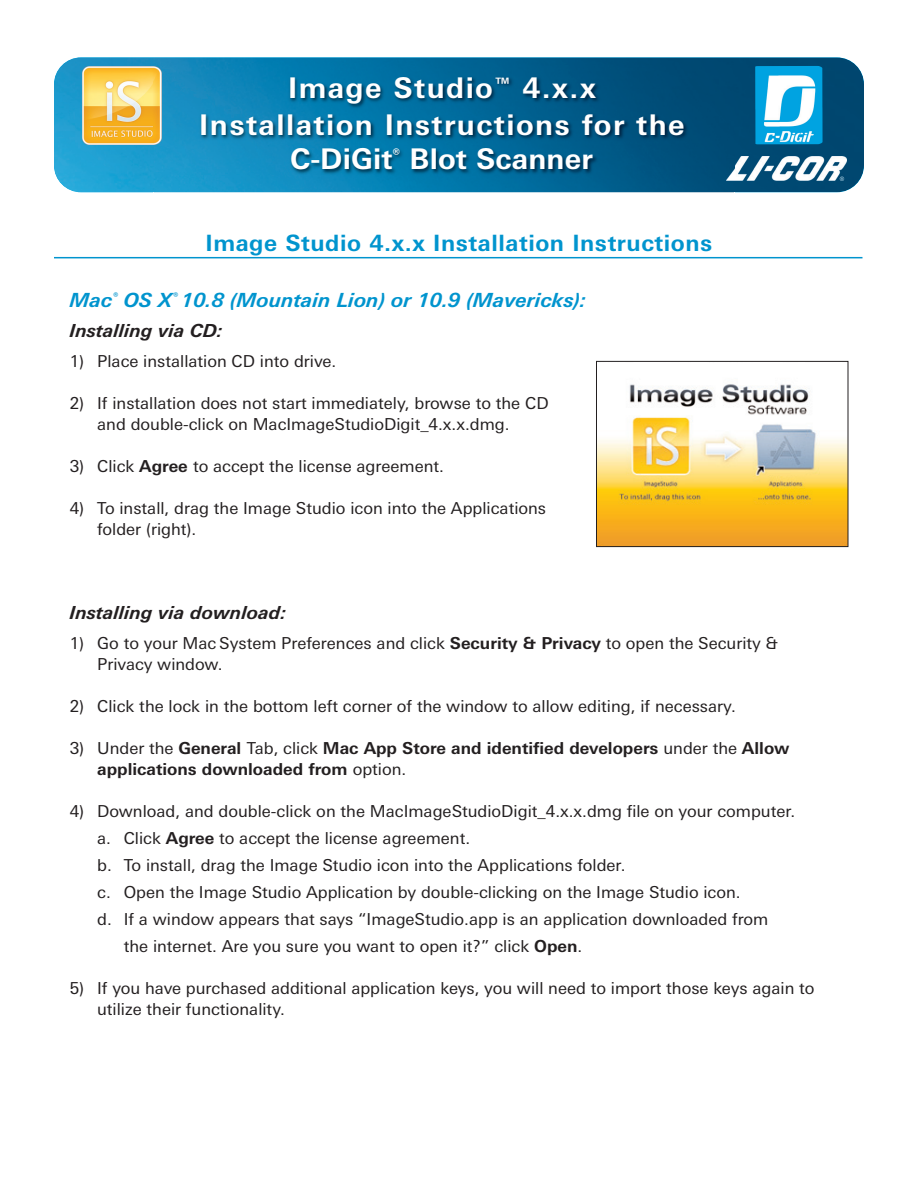
<style>
.page{position:relative;width:918px;height:1188px;background:#fff}
.page>*{position:absolute;margin:0;border:0;box-sizing:border-box;transform-origin:0 0}
.t1{font:700 28.5px/36.9px "Univers Next Pro";letter-spacing:.05em;color:#fff;text-align:center}
.t2{font:700 28.5px "Univers Next Pro";letter-spacing:.005em;color:#fff}
.t3{font:700 22.5px "Univers Next Pro";letter-spacing:.025em;color:#0094ce}
.t4{font:italic 700 19.5px "Univers Next Pro";color:#0094ce}
.t5{font:italic 700 18px "Univers Next Pro";color:#231f20}
.t6{font:16.5px/21px "Univers Next Pro";color:#231f20}
.t7{font:700 16.5px/21px "Univers Next Pro";color:#231f20}
.s1{font-weight:700}
.s2{font-weight:400}
</style>
<div class="page">
<img style="left:54px;top:57px;width:810px;height:135px;border-radius:27px">
<img style="left:734px;top:156px;width:113px;height:24px">
<img style="left:154px;top:62px;width:580px;height:131px">
<img style="left:755px;top:66px;width:67px;height:78px">
<img style="left:83px;top:66px;width:78px;height:78px">
<hr style="left:54px;top:257px;width:808px;height:1px;background:#0094ce">
<img style="left:598px;top:384px;width:248px;height:161px">
<div style="left:596px;top:361px;width:252px;height:186px;border:1px solid #231f20"></div>
<h1 class="t1" style="left:199px;top:72px;width:487px">Image Studio<sup>™</sup> 4.x.x<br>Installation Instructions for the</h1>
<h1 class="t2" style="left:290px;top:149px;width:304px">C-DiGit<sup>®</sup> Blot Scanner</h1>
<h2 class="t3" style="left:206px;top:235px;width:508px">Image Studio 4.x.x Installation Instructions</h2>
<p class="t4" style="left:70px;top:293px;width:518px">Mac<sup>®</sup> OS X<sup>®</sup> 10.8 (Mountain Lion) or 10.9 (Mavericks):</p>
<p class="t5" style="left:70px;top:324px;width:155px">Installing via CD:</p>
<p class="t6" style="left:70px;top:352px;width:268px">1) Place installation CD into drive.</p>
<p class="t6" style="left:97px;top:394px;width:453px;text-indent:-27px">2) If installation does not start immediately, browse to the CD and double-click on MacImageStudioDigit_4.x.x.dmg.</p>
<p class="t6" style="left:70px;top:457px;width:376px">3) Click <span class="s1">Agree</span> to accept the license agreement.</p>
<p class="t6" style="left:97px;top:499px;width:450px;text-indent:-27px">4) To install, drag the Image Studio icon into the Applications folder (right).</p>
<p class="t5" style="left:70px;top:606px;width:218px">Installing via download:</p>
<p class="t6" style="left:97px;top:634px;width:682px;text-indent:-27px">1) Go to your Mac System Preferences and click <span class="s1">Security &amp; Privacy</span> to open the Security &amp;<br>Privacy window.</p>
<p class="t6" style="left:70px;top:697px;width:668px">2) Click the lock in the bottom left corner of the window to allow editing, if necessary.</p>
<p class="t7" style="left:97px;top:739px;width:694px;text-indent:-27px"><span class="s2">3) Under the</span> General <span class="s2">Tab, click</span> Mac App Store and identified developers <span class="s2">under the</span> Allow applications downloaded from <span class="s2">option.</span></p>
<p class="t6" style="left:70px;top:802px;width:727px">4) Download, and double-click on the MacImageStudioDigit_4.x.x.dmg file on your computer.</p>
<p class="t6" style="left:97px;top:829px;width:374px">a. Click <span class="s1">Agree</span> to accept the license agreement.</p>
<p class="t6" style="left:97px;top:856px;width:530px">b. To install, drag the Image Studio icon into the Applications folder.</p>
<p class="t6" style="left:97px;top:883px;width:645px">c. Open the Image Studio Application by double-clicking on the Image Studio icon.</p>
<p class="t6" style="left:97px;top:910px;width:673px">d. If a window appears that says “ImageStudio.app is an application downloaded from</p>
<p class="t6" style="left:124px;top:937px;width:460px">the internet. Are you sure you want to open it?” click <span class="s1">Open</span>.</p>
<p class="t6" style="left:97px;top:979px;width:719px;text-indent:-27px">5) If you have purchased additional application keys, you will need to import those keys again to utilize their functionality.</p>
</div>
